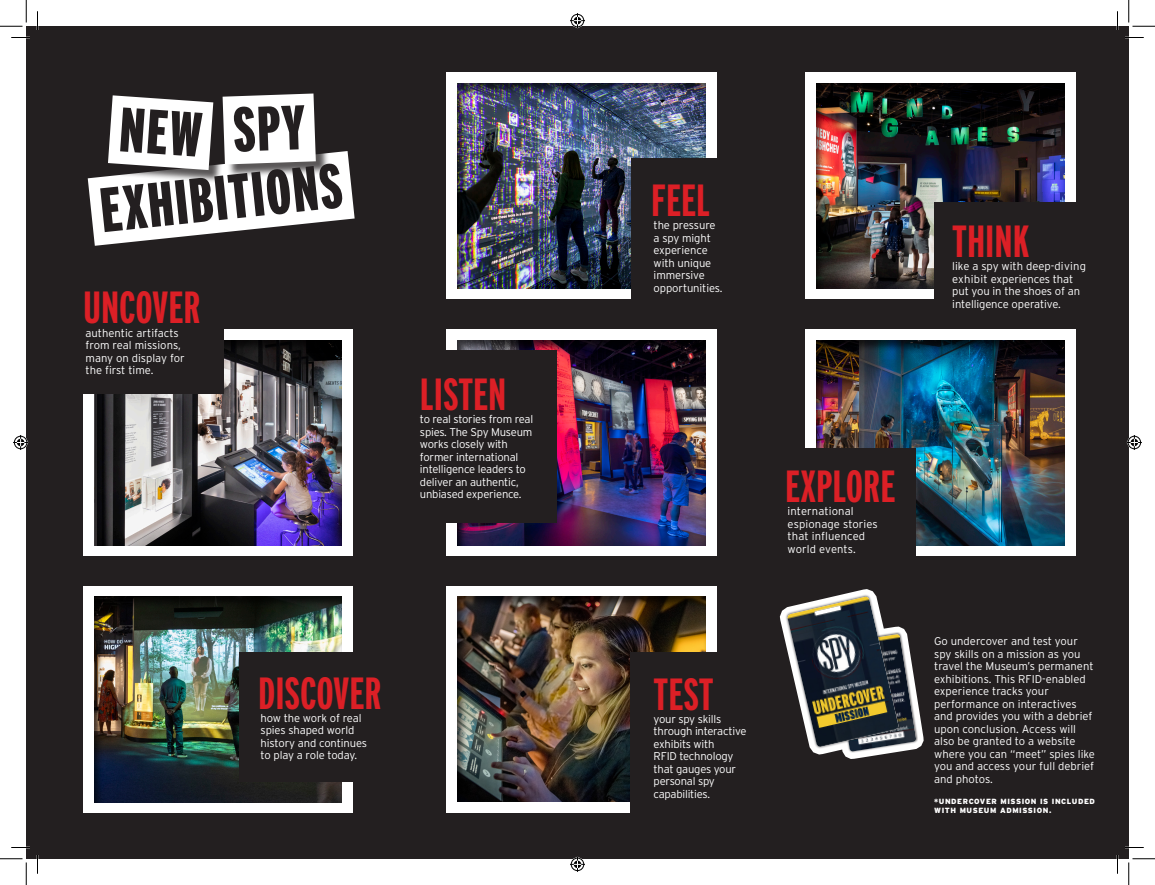
<style>
.page{position:relative;width:1155px;height:885px;background:#fff}
.page>*{position:absolute;margin:0;border:0;box-sizing:border-box;transform-origin:0 0}
.white_bg{font:900 62.75px "Interstate Compressed";color:#231f20}
.t1{font:700 45px "Interstate Compressed";color:#dc1f26}
.Copy{font:300 11.25px/12.5px "Interstate";letter-spacing:-.01em;color:#fff}
.Copy-2{font:300 11.25px/12.5px "Interstate";letter-spacing:.01em;color:#fff}
.Copy-3{font:900 7.5px/8.8px "Interstate";letter-spacing:.075em;color:#fff}
</style>
<div class="page">
<div style="left:26px;top:26px;width:1103px;height:833px;background:#231f20"></div>
<div style="left:805px;top:72px;width:270px;height:227px;background:#fff"></div>
<div style="left:816px;top:83px;width:249px;height:206px;background:#231f20;opacity:.75"></div>
<div style="left:447px;top:72px;width:270px;height:227px;background:#fff"></div>
<div style="left:457px;top:83px;width:249px;height:206px;background:#231f20;opacity:.75"></div>
<div style="left:447px;top:329px;width:270px;height:227px;background:#fff"></div>
<div style="left:446px;top:585px;width:276px;height:233px;background:#231f20;opacity:.5"></div>
<div style="left:447px;top:586px;width:270px;height:226px;background:#fff"></div>
<div style="left:457px;top:596px;width:249px;height:207px;background:#231f20;opacity:.75"></div>
<div style="left:83px;top:586px;width:270px;height:226px;background:#fff"></div>
<div style="left:94px;top:597px;width:248px;height:206px;background:#231f20;opacity:.75"></div>
<div style="left:83px;top:329px;width:270px;height:227px;background:#fff"></div>
<div style="left:94px;top:340px;width:248px;height:206px;background:#231f20;opacity:.75"></div>
<div style="left:934px;top:202px;width:161px;height:180px;background:#231f20"></div>
<div style="left:805px;top:329px;width:270px;height:227px;background:#fff"></div>
<div style="left:816px;top:340px;width:249px;height:206px;background:#231f20;opacity:.75"></div>
<div style="left:60px;top:276px;width:164px;height:118px;background:#231f20"></div>
<div style="left:631px;top:159px;width:127px;height:161px;background:#231f20"></div>
<div style="left:239px;top:652px;width:159px;height:130px;background:#231f20"></div>
<div style="left:631px;top:652px;width:131px;height:173px;background:#231f20"></div>
<div style="left:769px;top:448px;width:147px;height:130px;background:#231f20"></div>
<div style="left:457px;top:340px;width:249px;height:206px;background:#231f20;opacity:.75"></div>
<div style="left:393px;top:351px;width:164px;height:172px;background:#231f20"></div>
<svg style="left:779px;top:589px;width:145px;height:170px"></svg>
<img style="left:787px;top:597px;width:112px;height:151px">
<svg style="left:11px;top:37px;width:19px;height:1px"></svg>
<svg style="left:1125px;top:37px;width:19px;height:1px"></svg>
<svg style="left:11px;top:847px;width:19px;height:1px"></svg>
<svg style="left:1125px;top:847px;width:19px;height:1px"></svg>
<svg style="left:37px;top:11px;width:1px;height:19px"></svg>
<svg style="left:37px;top:855px;width:1px;height:19px"></svg>
<svg style="left:1117px;top:11px;width:1px;height:19px"></svg>
<svg style="left:1117px;top:855px;width:1px;height:19px"></svg>
<svg style="left:0;top:0;width:27px;height:27px"></svg>
<svg style="left:0;top:859px;width:27px;height:26px"></svg>
<svg style="left:1129px;top:0;width:26px;height:27px"></svg>
<svg style="left:1129px;top:859px;width:26px;height:26px"></svg>
<svg style="left:570px;top:13px;width:15px;height:15px"></svg>
<svg style="left:570px;top:857px;width:15px;height:15px"></svg>
<svg style="left:13px;top:435px;width:15px;height:15px"></svg>
<svg style="left:1127px;top:435px;width:15px;height:15px"></svg>
<svg style="left:88px;top:94px;width:267px;height:152px"></svg>
<p class="white_bg" style="left:97px;top:176px;width:244px;rotate:-6deg">EXHIBITIONS</p>
<p class="t1" style="left:83px;top:283px;width:119px">UNCOVER</p>
<p class="Copy" style="left:86px;top:326px;width:101px">authentic artifacts from real missions, many on display for the first time.</p>
<p class="t1" style="left:420px;top:370px;width:88px">LISTEN</p>
<p class="Copy" style="left:420px;top:413px;width:115px">to real stories from real spies. The Spy Museum works closely with former international intelligence leaders to deliver an authentic, unbiased experience.</p>
<p class="t1" style="left:258px;top:668px;width:125px">DISCOVER</p>
<p class="Copy" style="left:261px;top:711px;width:108px">how the work of real spies shaped world history and continues to play a role today.</p>
<p class="t1" style="left:651px;top:176px;width:60px">FEEL</p>
<p class="Copy" style="left:654px;top:219px;width:71px">the pressure a spy might experience with unique immersive opportunities.</p>
<p class="t1" style="left:952px;top:216px;width:79px">THINK</p>
<p class="Copy" style="left:952px;top:260px;width:135px">like a spy with deep-diving exhibit experiences that put you in the shoes of an intelligence operative.</p>
<p class="t1" style="left:654px;top:669px;width:61px">TEST</p>
<p class="Copy" style="left:654px;top:712px;width:94px">your spy skills through interactive exhibits with<br>RFID technology that gauges your personal spy capabilities.</p>
<p class="t1" style="left:785px;top:461px;width:112px">EXPLORE</p>
<p class="Copy-2" style="left:788px;top:505px;width:92px">international espionage stories that influenced world events.</p>
<p class="Copy" style="left:934px;top:635px;width:162px">Go undercover and test your spy skills on a mission as you travel the Museum’s permanent exhibitions. This RFID-enabled experience tracks your performance on interactives and provides you with a debrief upon conclusion. Access will also be granted to a website where you can “meet” spies like you and access your full debrief and photos.</p>
<p class="Copy-3" style="left:934px;top:797px;width:162px">*UNDERCOVER MISSION IS INCLUDED<br>WITH MUSEUM ADMISSION.</p>
</div>
